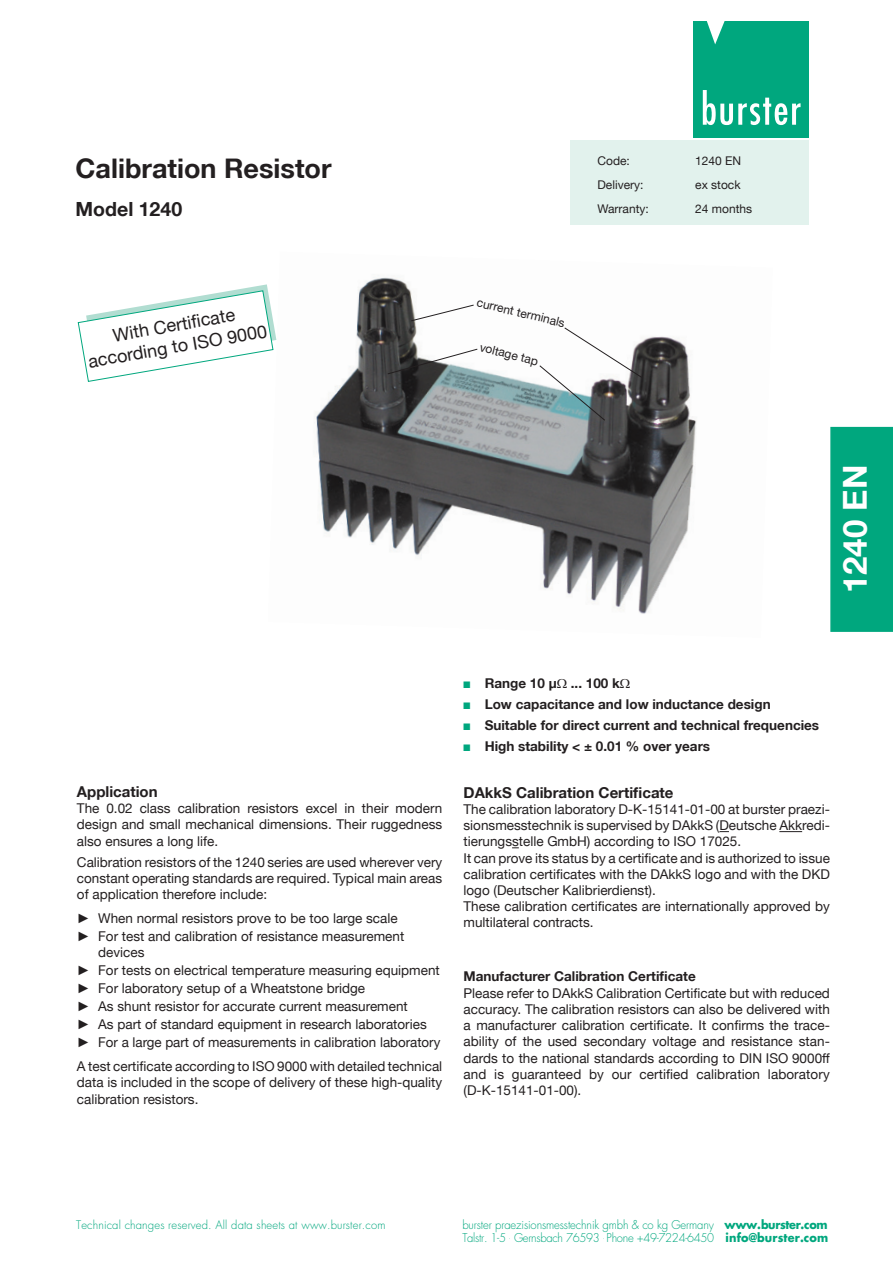
<style>
.page{position:relative;width:893px;height:1263px;background:#fff}
.page>*{position:absolute;margin:0;border:0;box-sizing:border-box;transform-origin:0 0}
.t1{font:700 33px "Helvetica Neue LT";color:#fff}
.t2{font:700 27px "Helvetica Neue LT";color:#231f20}
.t3{font:700 19.5px "Helvetica Neue LT";color:#231f20}
.t4{font:18px "Helvetica Neue LT";color:#231f20}
.t5{font:700 15px "Helvetica Neue LT";color:#231f20}
.t6{font:13.5px/16.2px "Helvetica Neue LT";color:#231f20;text-align:justify}
.t7{font:700 13.5px "Helvetica Neue LT";color:#231f20}
.t8{font:12px "Helvetica Neue LT";color:#231f20}
.t9{font:300 11.85px/13.5px "Futura LT";letter-spacing:-.01em;color:#00a77e;scale:.95 1}
.t10{font:300 11.55px "Futura LT";letter-spacing:.01em;color:#00a77e}
.s1{font-family:"Arial"}
.s2{font-family:"Monotype Sorts";font-weight:400;font-size:9px;color:#00a77e}
.s3{font-weight:700}
</style>
<div class="page">
<img style="left:276px;top:277px;width:421px;height:337px">
<svg style="left:387px;top:348px;width:91px;height:27px"></svg>
<svg style="left:410px;top:304px;width:64px;height:18px"></svg>
<svg style="left:539px;top:327px;width:104px;height:94px"></svg>
<div style="left:693px;top:21px;width:116px;height:117px;background:#00a77e"></div>
<svg style="left:706px;top:21px;width:19px;height:23px"></svg>
<svg style="left:703px;top:90px;width:97px;height:35px"></svg>
<div style="left:570px;top:141px;width:239px;height:84px;background:#e2f2ed"></div>
<div style="left:830px;top:427px;width:63px;height:205px;background:#00a77e"></div>
<svg style="left:779px;top:831px;width:23px;height:1px"></svg>
<svg style="left:77px;top:284px;width:199px;height:98px"></svg>
<p class="t2" style="left:76px;top:152px;width:257px">Calibration Resistor</p>
<p class="t3" style="left:76px;top:197px;width:108px">Model 1240</p>
<p class="t4" style="left:111px;top:325px;width:125px;rotate:-10deg">With Certifi cate</p>
<p class="t4" style="left:87px;top:351px;width:183px;rotate:-10deg">according to ISO 9000</p>
<p class="t8" style="left:597px;top:153px;width:34px">Code:</p>
<p class="t8" style="left:695px;top:153px;width:48px">1240 EN</p>
<p class="t8" style="left:597px;top:177px;width:47px">Delivery:</p>
<p class="t8" style="left:695px;top:177px;width:47px">ex stock</p>
<p class="t8" style="left:597px;top:201px;width:53px">Warranty:</p>
<p class="t8" style="left:695px;top:201px;width:58px">24 months</p>
<p class="t8" style="left:479px;top:295px;width:92px;rotate:13deg">current terminals</p>
<p class="t8" style="left:482px;top:340px;width:61px;rotate:14deg">voltage tap</p>
<p class="t1" style="left:835px;top:593px;width:130px;rotate:-90deg">1240 EN</p>
<p class="t5" style="left:77px;top:782px;width:82px">Application</p>
<p class="t6" style="left:77px;top:800px;width:367px">The 0.02 class calibration resistors excel in their modern design and small mechanical dimensions. Their ruggedness also ensures a long life.</p>
<p class="t6" style="left:77px;top:853px;width:367px">Calibration resistors of the 1240 series are used wherever very constant operating standards are required. Typical main areas of application therefore include:</p>
<p class="t6" style="left:77px;top:910px;width:322px"><span class="s1">►</span> When normal resistors prove to be too large scale</p>
<p class="t6" style="left:77px;top:928px;width:329px"><span class="s1">►</span> For test and calibration of resistance measurement</p>
<p class="t6" style="left:98px;top:944px;width:48px">devices</p>
<p class="t6" style="left:77px;top:962px;width:364px"><span class="s1">►</span> For tests on electrical temperature measuring equipment</p>
<p class="t6" style="left:77px;top:980px;width:290px"><span class="s1">►</span> For laboratory setup of a Wheatstone bridge</p>
<p class="t6" style="left:77px;top:998px;width:332px"><span class="s1">►</span> As shunt resistor for accurate current measurement</p>
<p class="t6" style="left:77px;top:1016px;width:351px"><span class="s1">►</span> As part of standard equipment in research laboratories</p>
<p class="t6" style="left:77px;top:1034px;width:365px"><span class="s1">►</span> For a large part of measurements in calibration laboratory</p>
<p class="t6" style="left:77px;top:1058px;width:367px">A test certificate according to ISO 9000 with detailed technical data is included in the scope of delivery of these high-quality calibration resistors.</p>
<p class="t7" style="left:463px;top:675px;width:158px"><span class="s2">N</span> Range 10 µ ... 100 k</p>
<p class="t7" style="left:463px;top:696px;width:309px"><span class="s2">N</span> Low capacitance and low inductance design</p>
<p class="t7" style="left:463px;top:717px;width:357px"><span class="s2">N</span> Suitable for direct current and technical frequencies</p>
<p class="t7" style="left:463px;top:738px;width:248px"><span class="s2">N</span> High stability &lt; ± 0.01 % over years</p>
<p class="t5" style="left:464px;top:783px;width:211px">DAkkS Calibration Certificate</p>
<p class="t6" style="left:464px;top:801px;width:368px">The calibration laboratory D-K-15141-01-00 at burster praezi&shy;sionsmesstechnik is supervised by DAkkS (Deutsche Akkredi&shy;tierungsstelle GmbH) according to ISO 17025.</p>
<p class="t6" style="left:464px;top:849px;width:368px">It can prove its status by a certificate and is authorized to issue calibration certificates with the DAkkS logo and with the DKD logo (Deutscher Kalibrierdienst).</p>
<p class="t6" style="left:464px;top:898px;width:368px">These calibration certificates are internationally approved by multilateral contracts.</p>
<p class="t7" style="left:464px;top:968px;width:234px">Manufacturer Calibration Certificate</p>
<p class="t6" style="left:464px;top:984px;width:368px">Please refer to DAkkS Calibration Certificate but with reduced accuracy. The calibration resistors can also be delivered with a manufacturer calibration certificate. It confirms the trace&shy;ability of the used secondary voltage and resistance stan&shy;dards to the national standards according to DIN ISO 9000ff and is guaranteed by our certified calibration laboratory (D-K-15141-01-00).</p>
<p class="t10" style="left:76px;top:1218px;width:311px">Technical changes reserved. All data sheets at www.burster.com</p>
<p class="t9" style="left:462px;top:1218px;width:386px">burster praezisionsmesstechnik gmbh &amp; co kg Germany <span class="s3">www.burster.com<br></span>Talstr. 1-5 <sup>.</sup> Gernsbach 76593 <sup>.</sup> Phone +49-7224-6450 <span class="s3">info@burster.com</span></p>
</div>
